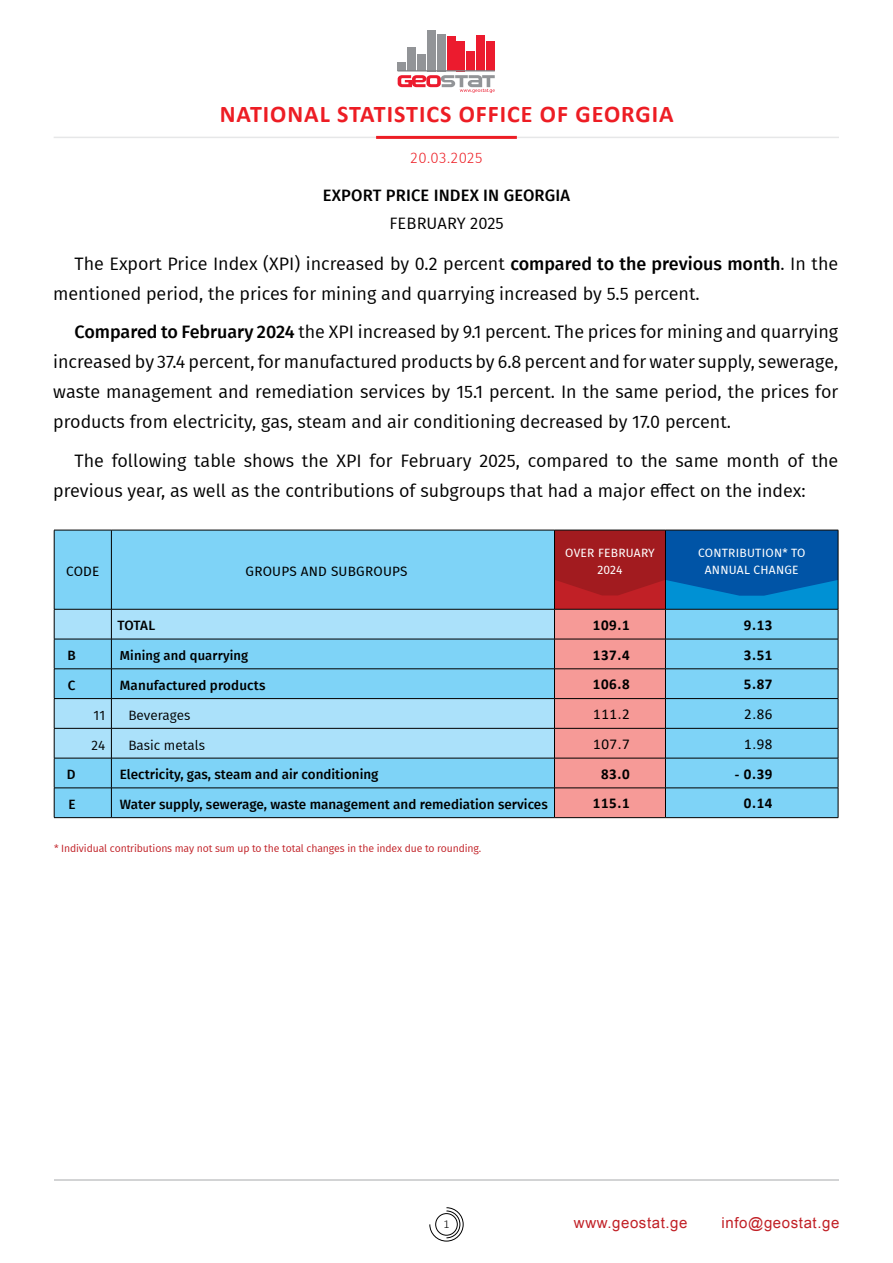
<style>
.page{position:relative;width:893px;height:1263px;background:#fff}
.page>*{position:absolute;margin:0;border:0;box-sizing:border-box;transform-origin:0 0}
.t1{font:700 24px "Calibri";letter-spacing:.04em;color:#ed1d24}
.t2{font:18px/30px "Fira GO";color:#000}
.t3{font:500 16.5px "Fira GO";letter-spacing:.01em;color:#000}
.t4{font:16.5px "Fira GO";color:#000}
.t5{font:700 15px "Calibri";letter-spacing:.04em;color:#000}
.t6{font:15px "BPG Ingiri Arial";letter-spacing:.04em;color:#c12026}
.t7{font:15px "Calibri";letter-spacing:.04em;color:#000}
.t8{font:300 15px "Fira GO";letter-spacing:.04em;color:#ed1d24}
.t9{font:500 13.5px "Fira GO";color:#000}
.t10{font:13.5px "Fira GO";color:#000}
.t11{font:13.5px "Fira GO";letter-spacing:.02em;color:#000}
.t12{font:500 13.05px "Fira GO";letter-spacing:.01em;color:#000}
.t13{font:12px/16.5px "Fira GO";letter-spacing:.02em;color:#fff;text-align:center}
.t14{font:300 12px "Calibri";color:#000}
.t15{font:10.5px "Fira GO";letter-spacing:-.01em;color:#c12026}
.s1{font-weight:500}
</style>
<div class="page">
<svg style="left:429px;top:1207px;width:35px;height:34px"></svg>
<hr style="left:54px;top:1179px;width:785px;height:1px;background:#a7a9ac">
<hr style="left:54px;top:137px;width:785px;height:1px;background:#e6e7e8">
<hr style="left:376px;top:136px;width:141px;height:3px;background:#ed1d24">
<div style="left:398px;top:62px;width:8px;height:9px;background:#929497"></div>
<div style="left:407px;top:47px;width:9px;height:24px;background:#929497"></div>
<div style="left:417px;top:55px;width:9px;height:16px;background:#929497"></div>
<div style="left:427px;top:30px;width:9px;height:41px;background:#929497"></div>
<div style="left:437px;top:34px;width:9px;height:37px;background:#929497"></div>
<div style="left:447px;top:36px;width:8px;height:35px;background:#ec1b2e"></div>
<div style="left:457px;top:41px;width:8px;height:30px;background:#ec1b2e"></div>
<div style="left:466px;top:51px;width:9px;height:20px;background:#ec1b2e"></div>
<div style="left:476px;top:36px;width:9px;height:35px;background:#ec1b2e"></div>
<div style="left:486px;top:42px;width:9px;height:29px;background:#ec1b2e"></div>
<hr style="left:398px;top:70px;width:97px;height:2px;background:#808184">
<svg style="left:398px;top:75px;width:97px;height:18px"></svg>
<svg style="left:555px;top:531px;width:283px;height:286px;background:#659bc4"></svg>
<div style="left:55px;top:531px;width:499px;height:78px;background:#7ed3f7"></div>
<hr style="left:554px;top:530px;width:1px;height:79px;background:#000">
<hr style="left:665px;top:530px;width:1px;height:79px;background:#000">
<hr style="left:111px;top:530px;width:1px;height:79px;background:#000">
<hr style="left:54px;top:530px;width:57px;height:1px;background:#000">
<hr style="left:54px;top:530px;width:1px;height:79px;background:#000">
<hr style="left:111px;top:530px;width:443px;height:1px;background:#000">
<hr style="left:554px;top:530px;width:111px;height:1px;background:#000">
<hr style="left:665px;top:530px;width:173px;height:1px;background:#000">
<hr style="left:838px;top:530px;width:1px;height:79px;background:#000">
<hr style="left:665px;top:609px;width:173px;height:1px;background:#000">
<hr style="left:838px;top:609px;width:1px;height:30px;background:#000">
<hr style="left:665px;top:639px;width:173px;height:1px;background:#000">
<hr style="left:838px;top:639px;width:1px;height:30px;background:#000">
<hr style="left:665px;top:668px;width:173px;height:1px;background:#000">
<hr style="left:665px;top:698px;width:173px;height:1px;background:#000">
<svg style="left:838px;top:669px;width:1px;height:59px"></svg>
<hr style="left:665px;top:728px;width:173px;height:1px;background:#000">
<hr style="left:838px;top:728px;width:1px;height:30px;background:#000">
<hr style="left:665px;top:758px;width:173px;height:1px;background:#000">
<hr style="left:838px;top:758px;width:1px;height:30px;background:#000">
<svg style="left:54px;top:609px;width:612px;height:208px;background:#9dc6de"></svg>
<hr style="left:111px;top:788px;width:443px;height:1px;background:#000">
<hr style="left:554px;top:788px;width:111px;height:1px;background:#000">
<hr style="left:665px;top:788px;width:173px;height:1px;background:#000">
<svg style="left:838px;top:788px;width:1px;height:29px"></svg>
<hr style="left:54px;top:817px;width:57px;height:1px;background:#000">
<hr style="left:111px;top:817px;width:443px;height:1px;background:#000">
<hr style="left:554px;top:817px;width:111px;height:1px;background:#000">
<hr style="left:665px;top:817px;width:173px;height:1px;background:#000">
<h1 class="t1" style="left:220px;top:97px;width:455px">NATIONAL STATISTICS OFFICE OF GEORGIA</h1>
<p class="t8" style="left:411px;top:149px;width:73px">20.03.2025</p>
<p class="t3" style="left:323px;top:185px;width:249px">EXPORT PRICE INDEX IN GEORGIA</p>
<p class="t4" style="left:389px;top:213px;width:116px">FEBRUARY 2025</p>
<p class="t2" style="left:53px;top:248px;width:786px;text-indent:21px">The Export Price Index (XPI) increased by 0.2 percent <span class="s1">compared to the previous month</span>. In the mentioned period, the prices for mining and quarrying increased by 5.5 percent.</p>
<p class="t2" style="left:53px;top:317px;width:787px;text-align:justify;text-indent:21px"><span class="s1">Compared to February 2024</span> the XPI increased by 9.1 percent. The prices for mining and quarrying increased by 37.4 percent, for manufactured products by 6.8 percent and for water supply, sewerage, waste management and remediation services by 15.1 percent. In the same period, the prices for products from electricity, gas, steam and air conditioning decreased by 17.0 percent.</p>
<p class="t2" style="left:53px;top:445px;width:787px;text-indent:21px">The following table shows the XPI for February 2025, compared to the same month of the previous year, as well as the contributions of subgroups that had a major effect on the index:</p>
<p class="t11" style="left:66px;top:563px;width:35px">CODE</p>
<p class="t11" style="left:246px;top:563px;width:163px">GROUPS AND SUBGROUPS</p>
<p class="t13" style="left:565px;top:545px;width:91px">OVER FEBRUARY<br>2024</p>
<p class="t13" style="left:698px;top:545px;width:109px">CONTRIBUTION* TO<br>ANNUAL CHANGE</p>
<p class="t9" style="left:117px;top:618px;width:39px">TOTAL</p>
<p class="t5" style="left:593px;top:614px;width:38px">109.1</p>
<p class="t5" style="left:744px;top:614px;width:30px">9.13</p>
<p class="t9" style="left:67px;top:648px;width:10px">B</p>
<p class="t12" style="left:120px;top:648px;width:130px">Mining and quarrying</p>
<p class="t5" style="left:593px;top:644px;width:38px">137.4</p>
<p class="t5" style="left:744px;top:644px;width:30px">3.51</p>
<p class="t9" style="left:68px;top:677px;width:9px">C</p>
<p class="t9" style="left:120px;top:677px;width:147px">Manufactured products</p>
<p class="t5" style="left:593px;top:674px;width:38px">106.8</p>
<p class="t5" style="left:744px;top:674px;width:30px">5.87</p>
<p class="t10" style="left:93px;top:707px;width:13px">11</p>
<p class="t10" style="left:128px;top:707px;width:64px">Beverages</p>
<p class="t7" style="left:593px;top:704px;width:38px">111.2</p>
<p class="t7" style="left:744px;top:704px;width:30px">2.86</p>
<p class="t10" style="left:91px;top:737px;width:15px">24</p>
<p class="t10" style="left:128px;top:737px;width:78px">Basic metals</p>
<p class="t7" style="left:593px;top:733px;width:38px">107.7</p>
<p class="t7" style="left:744px;top:733px;width:30px">1.98</p>
<p class="t9" style="left:67px;top:767px;width:10px">D</p>
<p class="t9" style="left:120px;top:767px;width:260px">Electricity, gas, steam and air conditioning</p>
<p class="t5" style="left:601px;top:763px;width:30px">83.0</p>
<p class="t5" style="left:735px;top:763px;width:39px">- 0.39</p>
<p class="t9" style="left:68px;top:796px;width:9px">E</p>
<p class="t9" style="left:120px;top:796px;width:429px">Water supply, sewerage, waste management and remediation services</p>
<p class="t5" style="left:593px;top:793px;width:38px">115.1</p>
<p class="t5" style="left:744px;top:793px;width:30px">0.14</p>
<p class="t15" style="left:54px;top:842px;width:429px">* Individual contributions may not sum up to the total changes in the index due to rounding.</p>
<p class="t14" style="left:443px;top:1217px;width:8px">1</p>
<p class="t6" style="left:574px;top:1213px;width:115px">www.geostat.ge</p>
<p class="t6" style="left:722px;top:1213px;width:119px">info@geostat.ge</p>
</div>
